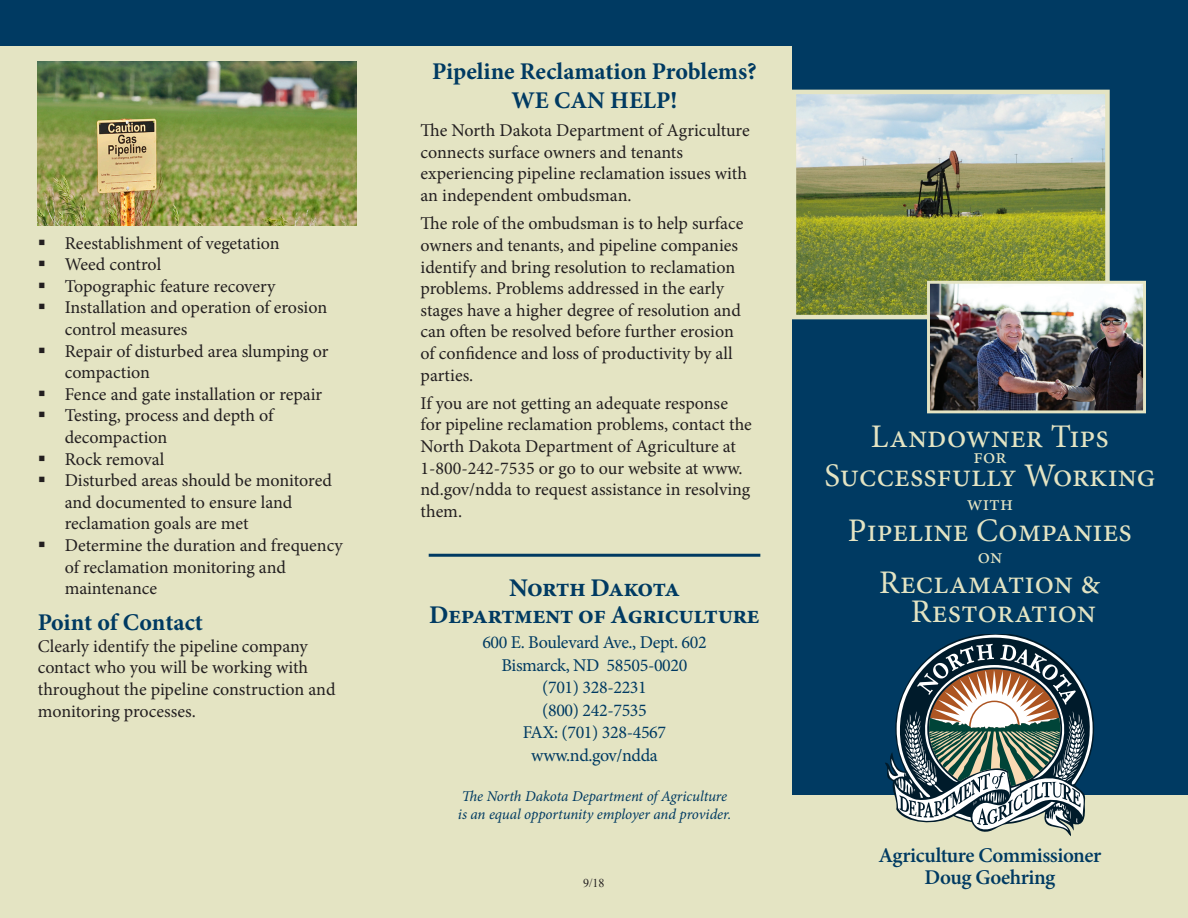
<style>
.page{position:relative;width:1188px;height:918px;background:#fff}
.page>*{position:absolute;margin:0;border:0;box-sizing:border-box;transform-origin:0 0}
.t1{font:33px "Minion Pro";color:#e4e4c3}
.t2{font:700 25.5px "Minion Pro";letter-spacing:-.025em;color:#003a62}
.t3{font:700 24px/28.8px "Minion Pro";color:#003a62;text-align:center}
.t4{font:600 21px "Minion Pro";letter-spacing:-.02em;color:#003a62}
.t5{font:21px "Minion Pro";color:#e4e4c3}
.t6{font:18px/21.6px "Minion Pro";color:#231f20}
.t7{font:18px "Minion Pro";letter-spacing:-.02em;color:#003a62}
.t8{font:italic 15px "Minion Pro";letter-spacing:-.01em;color:#003a62}
.t9{font:12px "Times New Roman";color:#231f20}
</style>
<div class="page">
<div style="left:0;top:42px;width:806px;height:876px;background:#e4e4c3"></div>
<div style="left:792px;top:0;width:396px;height:918px;background:#003a62"></div>
<div style="left:784px;top:796px;width:404px;height:122px;background:#e4e4c3"></div>
<svg style="left:885px;top:634px;width:209px;height:202px"></svg>
<img style="left:797px;top:95px;width:308px;height:219px">
<div style="left:792px;top:90px;width:318px;height:229px;border:4px solid #e4e4c3"></div>
<img style="left:931px;top:285px;width:211px;height:124px">
<div style="left:927px;top:281px;width:219px;height:132px;border:3px solid #e4e4c3"></div>
<div style="left:0;top:0;width:807px;height:46px;background:#003a62"></div>
<hr style="left:429px;top:554px;width:331px;height:3px;background:#003a62">
<img style="left:38px;top:62px;width:319px;height:164px">
<p class="t6" style="left:65px;top:232px;width:216px">Reestablishment of vegetation</p>
<p class="t6" style="left:65px;top:254px;width:98px">Weed control</p>
<p class="t6" style="left:65px;top:275px;width:213px">Topographic feature recovery</p>
<p class="t6" style="left:65px;top:297px;width:264px">Installation and operation of erosion control measures</p>
<p class="t6" style="left:65px;top:340px;width:265px">Repair of disturbed area slumping or compaction</p>
<p class="t6" style="left:65px;top:383px;width:259px">Fence and gate installation or repair</p>
<p class="t6" style="left:65px;top:405px;width:212px">Testing, process and depth of decompaction</p>
<p class="t6" style="left:65px;top:448px;width:101px">Rock removal</p>
<p class="t6" style="left:65px;top:470px;width:269px">Disturbed areas should be monitored and documented to ensure land reclamation goals are met</p>
<p class="t6" style="left:65px;top:535px;width:280px">Determine the duration and frequency of reclamation monitoring and maintenance</p>
<p class="t3" style="left:38px;top:608px;width:167px">Point of Contact</p>
<p class="t6" style="left:38px;top:635px;width:299px">Clearly identify the pipeline company contact who you will be working with throughout the pipeline construction and monitoring processes.</p>
<p class="t3" style="left:432px;top:57px;width:326px">Pipeline Reclamation Problems?<br>WE CAN HELP!</p>
<p class="t6" style="left:421px;top:120px;width:331px">The North Dakota Department of Agriculture connects surface owners and tenants experiencing pipeline reclamation issues with an independent ombudsman.</p>
<p class="t6" style="left:421px;top:213px;width:324px">The role of the ombudsman is to help surface owners and tenants, and pipeline companies identify and bring resolution to reclamation problems. Problems addressed in the early stages have a higher degree of resolution and can often be resolved before further erosion of confidence and loss of productivity by all parties.</p>
<p class="t6" style="left:421px;top:392px;width:333px">If you are not getting an adequate response for pipeline reclamation problems, contact the North Dakota Department of Agriculture at 1-800-242-7535 or go to our website at www. nd.gov/ndda to request assistance in resolving them.</p>
<p class="t2" style="left:509px;top:570px;width:173px">North Dakota</p>
<p class="t2" style="left:429px;top:597px;width:332px">Department of Agriculture</p>
<p class="t7" style="left:482px;top:630px;width:226px">600 E. Boulevard Ave., Dept. 602</p>
<p class="t7" style="left:502px;top:653px;width:187px">Bismarck, ND 58505-0020</p>
<p class="t7" style="left:542px;top:675px;width:106px">(701) 328-2231</p>
<p class="t7" style="left:542px;top:698px;width:106px">(800) 242-7535</p>
<p class="t7" style="left:523px;top:720px;width:145px">FAX: (701) 328-4567</p>
<p class="t7" style="left:531px;top:743px;width:128px">www.nd.gov/ndda</p>
<p class="t8" style="left:462px;top:786px;width:267px">The North Dakota Department of Agriculture</p>
<p class="t8" style="left:458px;top:804px;width:275px">is an equal opportunity employer and provider.</p>
<p class="t1" style="left:871px;top:414px;width:240px">Landowner Tips</p>
<p class="t1" style="left:824px;top:454px;width:333px">Successfully Working</p>
<p class="t5" style="left:974px;top:442px;width:34px">for</p>
<p class="t5" style="left:967px;top:489px;width:48px">with</p>
<p class="t1" style="left:848px;top:508px;width:286px">Pipeline Companies</p>
<p class="t5" style="left:978px;top:542px;width:26px">on</p>
<p class="t1" style="left:879px;top:561px;width:223px">Reclamation &amp;</p>
<p class="t1" style="left:911px;top:589px;width:187px">Restoration</p>
<p class="t4" style="left:879px;top:840px;width:224px">Agriculture Commissioner</p>
<p class="t9" style="left:583px;top:875px;width:23px">9/18</p>
<p class="t4" style="left:925px;top:863px;width:132px">Doug Goehring</p>
</div>
